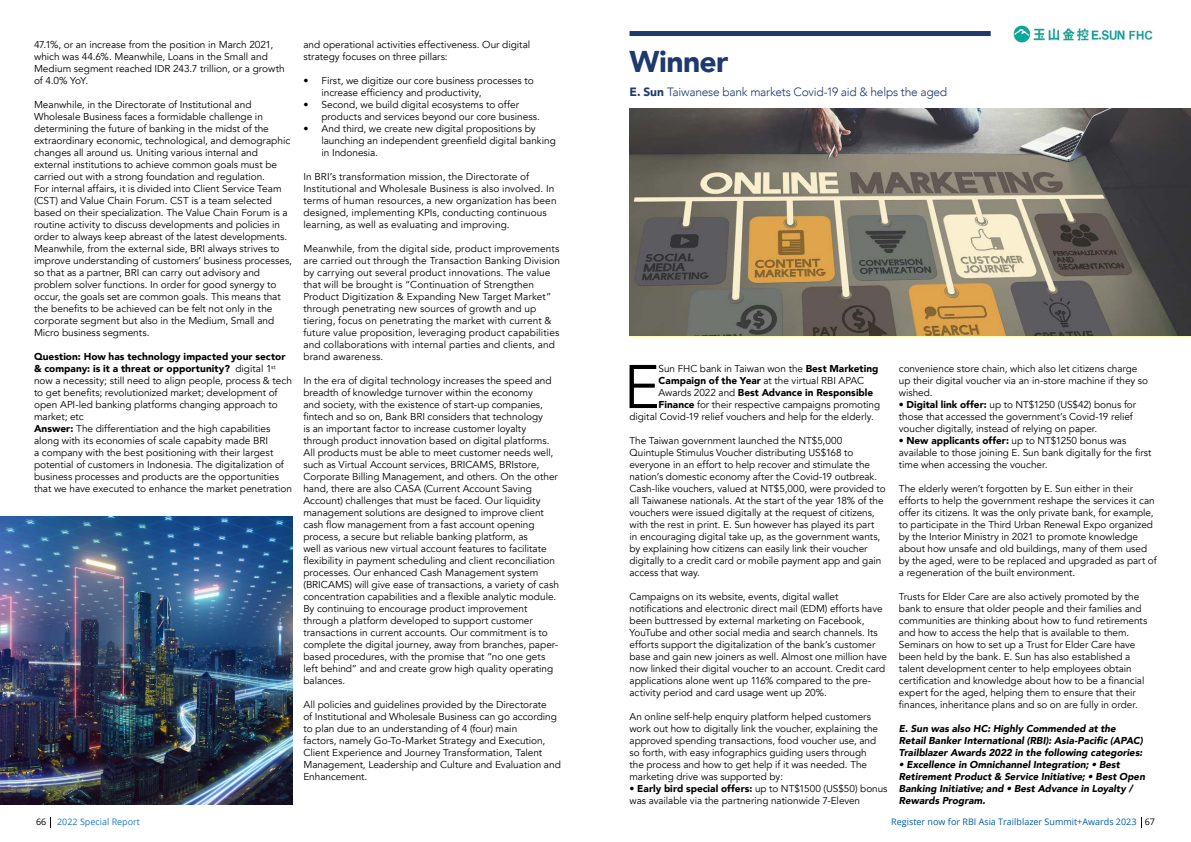
<style>
.page{position:relative;width:1191px;height:842px;background:#fff}
.page>*{position:absolute;margin:0;border:0;box-sizing:border-box;transform-origin:0 0}
.t1{font:60.8px "Avenir";color:#000}
.t2{font:900 30px "Avenir";letter-spacing:-.015em;color:#1e396b}
.t3{font:300 12px "Avenir";letter-spacing:-.02em;color:#1e396b}
.t4{font:10px/12px "Avenir";letter-spacing:-.005em;color:#000}
.t5{font:italic 900 10px/12px "Avenir";letter-spacing:.005em;color:#000}
.t6{font:900 10px "Avenir";color:#000}
.t7{font:9px "Open Sans";color:#015da7}
.t8{font:9px "Open Sans";color:#227bc0}
.s1{font-weight:900}
.s2{font-weight:400}
.s3{color:#000}
</style>
<div class="page">
<div style="left:629px;top:31px;width:361px;height:5px;background:#1e396b"></div>
<img style="left:0;top:516px;width:292px;height:288px">
<img style="left:629px;top:108px;width:562px;height:228px">
<img style="left:1013px;top:25px;width:140px;height:18px">
<p class="t4" style="left:34px;top:39px;width:252px">47.1%, or an increase from the position in March 2021, which was 44.6%. Meanwhile, Loans in the Small and Medium segment reached IDR 243.7 trillion, or a growth of 4.0% YoY.</p>
<p class="t4" style="left:34px;top:99px;width:259px">Meanwhile, in the Directorate of Institutional and Wholesale Business faces a formidable challenge in determining the future of banking in the midst of the extraordinary economic, technological, and demographic changes all around us. Uniting various internal and external institutions to achieve common goals must be carried out with a strong foundation and regulation.<br>For internal affairs, it is divided into Client Service Team (CST) and Value Chain Forum. CST is a team selected based on their specialization. The Value Chain Forum is a routine activity to discuss developments and policies in order to always keep abreast of the latest developments.<br>Meanwhile, from the external side, BRI always strives to improve understanding of customers’ business processes, so that as a partner, BRI can carry out advisory and problem solver functions. In order for good synergy to occur, the goals set are common goals. This means that the benefits to be achieved can be felt not only in the corporate segment but also in the Medium, Small and Micro business segments.</p>
<p class="t4" style="left:34px;top:351px;width:259px"><span class="s1">Question: How has technology impacted your sector &amp; company: is it a threat or opportunity?</span> digital 1<sup>st </sup>now a necessity; still need to align people, process &amp; tech to get benefits; revolutionized market; development of open API-led banking platforms changing approach to market; etc</p>
<p class="t4" style="left:34px;top:423px;width:259px"><span class="s1">Answer:</span> The differentiation and the high capabilities along with its economies of scale capabity made BRI<br>a company with the best positioning with their largest potential of customers in Indonesia. The digitalization of business processes and products are the opportunities that we have executed to enhance the market penetration</p>
<p class="t4" style="left:303px;top:39px;width:228px">and operational activities effectiveness. Our digital strategy focuses on three pillars:</p>
<p class="t4" style="left:321px;top:75px;width:214px;text-indent:-18px">• First, we digitize our core business processes to increase efficiency and productivity,</p>
<p class="t4" style="left:321px;top:99px;width:220px;text-indent:-18px">• Second, we build digital ecosystems to offer products and services beyond our core business.</p>
<p class="t4" style="left:321px;top:123px;width:236px;text-indent:-18px">• And third, we create new digital propositions by launching an independent greenfield digital banking in Indonesia.</p>
<p class="t4" style="left:303px;top:171px;width:255px">In BRI’s transformation mission, the Directorate of Institutional and Wholesale Business is also involved. In terms of human resources, a new organization has been designed, implementing KPIs, conducting continuous learning, as well as evaluating and improving.</p>
<p class="t4" style="left:303px;top:243px;width:258px">Meanwhile, from the digital side, product improvements are carried out through the Transaction Banking Division by carrying out several product innovations. The value that will be brought is “Continuation of Strengthen Product Digitization &amp; Expanding New Target Market” through penetrating new sources of growth and up tiering, focus on penetrating the market with current &amp; future value proposition, leveraging product capabilities and collaborations with internal parties and clients, and brand awareness.</p>
<p class="t4" style="left:303px;top:375px;width:257px">In the era of digital technology increases the speed and breadth of knowledge turnover within the economy<br>and society, with the existence of start-up companies, fintech and so on, Bank BRI considers that technology<br>is an important factor to increase customer loyalty through product innovation based on digital platforms.<br>All products must be able to meet customer needs well, such as Virtual Account services, BRICAMS, BRIstore, Corporate Billing Management, and others. On the other hand, there are also CASA (Current Account Saving Account) challenges that must be faced. Our liquidity management solutions are designed to improve client cash flow management from a fast account opening process, a secure but reliable banking platform, as<br>well as various new virtual account features to facilitate flexibility in payment scheduling and client reconciliation processes. Our enhanced Cash Management system (BRICAMS) will give ease of transactions, a variety of cash concentration capabilities and a flexible analytic module.<br>By continuing to encourage product improvement through a platform developed to support customer transactions in current accounts. Our commitment is to complete the digital journey, away from branches, paper&shy;based procedures, with the promise that “no one gets left behind” and and create grow high quality operating balances.</p>
<p class="t4" style="left:303px;top:699px;width:259px">All policies and guidelines provided by the Directorate<br>of Institutional and Wholesale Business can go according to plan due to an understanding of 4 (four) main<br>factors, namely Go-To-Market Strategy and Execution, Client Experience and Journey Transformation, Talent Management, Leadership and Culture and Evaluation and Enhancement.</p>
<p class="t2" style="left:629px;top:36px;width:100px">Winner</p>
<p class="t3" style="left:629px;top:85px;width:319px"><span class="s1">E. Sun</span> Taiwanese bank markets Covid-19 aid &amp; helps the aged</p>
<p class="t1" style="left:623px;top:351px;width:38px">E</p>
<p class="t4" style="left:658px;top:363px;width:221px">Sun FHC bank in Taiwan won the <span class="s1">Best Marketing</span></p>
<p class="t4" style="left:658px;top:375px;width:207px"><span class="s1">Campaign of the Year</span> at the virtual RBI APAC</p>
<p class="t6" style="left:658px;top:384px;width:216px"><span class="s2">Awards 2022 and</span> Best Advance in Responsible</p>
<p class="t4" style="left:658px;top:399px;width:223px"><span class="s1">Finance</span> for their respective campaigns promoting</p>
<p class="t4" style="left:629px;top:411px;width:246px">digital Covid-19 relief vouchers and help for the elderly.</p>
<p class="t4" style="left:629px;top:435px;width:258px">The Taiwan government launched the NT$5,000<br>Quintuple Stimulus Voucher distributing US$168 to everyone in an effort to help recover and stimulate the nation’s domestic economy after the Covid-19 outbreak.<br>Cash-like vouchers, valued at NT$5,000, were provided to all Taiwanese nationals. At the start of the year 18% of the vouchers were issued digitally at the request of citizens, with the rest in print. E. Sun however has played its part<br>in encouraging digital take up, as the government wants, by explaining how citizens can easily link their voucher digitally to a credit card or mobile payment app and gain access that way.</p>
<p class="t4" style="left:629px;top:591px;width:259px">Campaigns on its website, events, digital wallet notifications and electronic direct mail (EDM) efforts have been buttressed by external marketing on Facebook, YouTube and other social media and search channels. Its efforts support the digitalization of the bank’s customer base and gain new joiners as well. Almost one million have now linked their digital voucher to an account. Credit card applications alone went up 116% compared to the pre&shy;activity period and card usage went up 20%.</p>
<p class="t4" style="left:629px;top:711px;width:250px">An online self-help enquiry platform helped customers work out how to digitally link the voucher, explaining the approved spending transactions, food voucher use, and so forth, with easy infographics guiding users through the process and how to get help if it was needed. The marketing drive was supported by:</p>
<p class="t4" style="left:629px;top:783px;width:259px"><span class="s1">• Early bird special offers:</span> up to NT$1500 (US$50) bonus was available via the partnering nationwide 7-Eleven</p>
<p class="t4" style="left:899px;top:363px;width:251px">convenience store chain, which also let citizens charge up their digital voucher via an in-store machine if they so wished.</p>
<p class="t4" style="left:899px;top:399px;width:239px">• <span class="s1">Digital link offer:</span> up to NT$1250 (US$42) bonus for those that accessed the government’s Covid-19 relief voucher digitally, instead of relying on paper.</p>
<p class="t4" style="left:899px;top:435px;width:254px">• <span class="s1">New applicants offer:</span> up to NT$1250 bonus was available to those joining E. Sun bank digitally for the first time when accessing the voucher.</p>
<p class="t4" style="left:899px;top:483px;width:259px">The elderly weren’t forgotten by E. Sun either in their efforts to help the government reshape the services it can offer its citizens. It was the only private bank, for example, to participate in the Third Urban Renewal Expo organized by the Interior Ministry in 2021 to promote knowledge about how unsafe and old buildings, many of them used by the aged, were to be replaced and upgraded as part of a regeneration of the built environment.</p>
<p class="t4" style="left:899px;top:591px;width:250px">Trusts for Elder Care are also actively promoted by the bank to ensure that older people and their families and communities are thinking about how to fund retirements and how to access the help that is available to them.<br>Seminars on how to set up a Trust for Elder Care have been held by the bank. E. Sun has also established a talent development center to help employees obtain certification and knowledge about how to be a financial expert for the aged, helping them to ensure that their finances, inheritance plans and so on are fully in order.</p>
<p class="t5" style="left:899px;top:722px;width:245px">E. Sun was also HC: Highly Commended at the<br>Retail Banker International (RBI): Asia-Pacific (APAC)<br>Trailblazer Awards 2022 in the following categories:</p>
<p class="t5" style="left:899px;top:758px;width:248px">• Excellence in Omnichannel Integration; • Best Retirement Product &amp; Service Initiative; • Best Open Banking Initiative; and • Best Advance in Loyalty / Rewards Program.</p>
<p class="t8" style="left:36px;top:816px;width:106px"><span class="s3">66</span> 2022 Special Report</p>
<p class="t7" style="left:891px;top:816px;width:265px">Register now for RBI Asia Trailblazer Summit+Awards 2023 <span class="s3">67</span></p>
</div>
